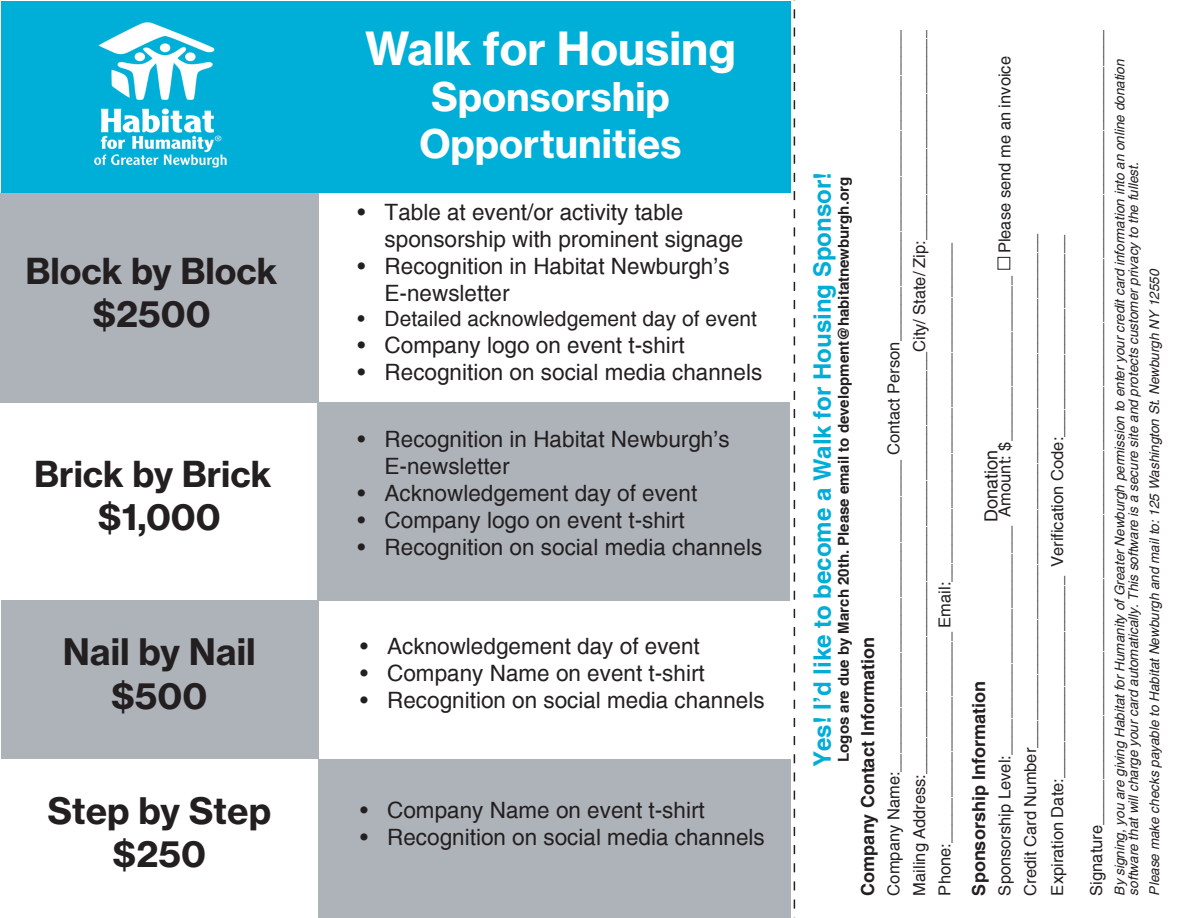
<style>
.page{position:relative;width:1188px;height:918px;background:#fff}
.page>*{position:absolute;margin:0;border:0;box-sizing:border-box;transform-origin:0 0}
.t1{font:45px "N Haas Grotesk TX Pro 75 Bd";color:#fff}
.t2{font:39px "N Haas Grotesk TX Pro 75 Bd";color:#fff}
.t3{font:36px "N Haas Grotesk TX Pro 75 Bd";color:#231f20}
.t4{font:35.25px "N Haas Grotesk TX Pro 75 Bd";color:#231f20}
.t5{font:700 24px "Helvetica";color:#00add8}
.t6{font:22.5px/27px "Helvetica";color:#231f20}
.t7{font:21px "Helvetica";color:#231f20}
.t8{font:700 18px "Helvetica";color:#231f20}
.t9{font:18px "Helvetica";color:#231f20}
.t10{font:16.5px/25.5px "Helvetica";color:#231f20}
.t11{font:700 15px "Helvetica";color:#231f20}
.t12{font:italic 13.5px/13.5px "Helvetica";letter-spacing:-.005em;color:#231f20}
</style>
<div class="page">
<svg style="left:794px;top:0;width:1px;height:918px"></svg>
<div style="left:997px;top:257px;width:13px;height:13px;border:1px solid #231f20"></div>
<div style="left:1px;top:1px;width:789px;height:192px;background:#00afd7"></div>
<img style="left:94px;top:22px;width:133px;height:146px">
<div style="left:0;top:193px;width:319px;height:209px;background:#aeb3b9"></div>
<div style="left:2px;top:600px;width:317px;height:159px;background:#aeb3b9"></div>
<div style="left:317px;top:402px;width:473px;height:199px;background:#aeb3b9"></div>
<div style="left:319px;top:759px;width:472px;height:158px;background:#aeb3b9"></div>
<p class="t4" style="left:25px;top:249px;width:254px">Block by Block</p>
<p class="t3" style="left:92px;top:292px;width:120px">$2500</p>
<p class="t4" style="left:34px;top:452px;width:239px">Brick by Brick</p>
<p class="t3" style="left:98px;top:494px;width:124px">$1,000</p>
<p class="t3" style="left:63px;top:629px;width:194px">Nail by Nail</p>
<p class="t3" style="left:111px;top:673px;width:98px">$500</p>
<p class="t3" style="left:47px;top:788px;width:225px">Step by Step</p>
<p class="t3" style="left:113px;top:831px;width:95px">$250</p>
<p class="t1" style="left:365px;top:20px;width:372px">Walk for Housing</p>
<p class="t2" style="left:431px;top:73px;width:240px">Sponsorship</p>
<p class="t2" style="left:419px;top:119px;width:264px">Opportunities</p>
<p class="t6" style="left:385px;top:199px;width:360px;text-indent:-27px">• Table at event/or activity table sponsorship with prominent signage</p>
<p class="t6" style="left:385px;top:253px;width:347px;text-indent:-27px">• Recognition in Habitat Newburgh’s<br>E-newsletter</p>
<p class="t7" style="left:358px;top:307px;width:401px">• Detailed acknowledgement day of event</p>
<p class="t6" style="left:358px;top:332px;width:329px">• Company logo on event t-shirt</p>
<p class="t6" style="left:358px;top:359px;width:406px">• Recognition on social media channels</p>
<p class="t6" style="left:385px;top:426px;width:347px;text-indent:-27px">• Recognition in Habitat Newburgh’s<br>E-newsletter</p>
<p class="t6" style="left:358px;top:480px;width:341px">• Acknowledgement day of event</p>
<p class="t6" style="left:358px;top:507px;width:329px">• Company logo on event t-shirt</p>
<p class="t6" style="left:358px;top:534px;width:406px">• Recognition on social media channels</p>
<p class="t6" style="left:360px;top:632px;width:341px">• Acknowledgement day of event</p>
<p class="t6" style="left:360px;top:659px;width:346px">• Company Name on event t-shirt</p>
<p class="t6" style="left:360px;top:686px;width:406px">• Recognition on social media channels</p>
<p class="t6" style="left:360px;top:797px;width:346px">• Company Name on event t-shirt</p>
<p class="t6" style="left:360px;top:824px;width:406px">• Recognition on social media channels</p>
<p class="t5" style="left:808px;top:767px;width:596px;rotate:-90deg">Yes! I’d like to become a Walk for Housing Sponsor!</p>
<p class="t11" style="left:834px;top:762px;width:586px;rotate:-90deg">Logos are due by March 20th. Please email to development@habitatnewburgh.org</p>
<p class="t8" style="left:857px;top:896px;width:260px;rotate:-90deg">Company Contact Information</p>
<p class="t10" style="left:881px;top:896px;width:886px;rotate:-90deg">Company Name:__________________________________ Contact Person____________________________________</p>
<p class="t10" style="left:907px;top:896px;width:886px;rotate:-90deg">Mailing Address:______________________________________________City/ State/ Zip:_________________________<br>Phone:_______________________ Email:_____________________________________</p>
<p class="t10" style="left:992px;top:253px;width:199px;rotate:-90deg">Please send me an invoice</p>
<p class="t10" style="left:992px;top:896px;width:621px;rotate:-90deg">Sponsorship Level:_________________________ Amount: $__________________</p>
<p class="t9" style="left:981px;top:522px;width:74px;rotate:-90deg">Donation</p>
<p class="t8" style="left:968px;top:896px;width:216px;rotate:-90deg">Sponsorship Information</p>
<p class="t10" style="left:1018px;top:896px;width:663px;rotate:-90deg">Credit Card Number________________________________________________________</p>
<p class="t10" style="left:1045px;top:896px;width:662px;rotate:-90deg">Expiration Date:______________________ Verification Code:______________________</p>
<p class="t10" style="left:1084px;top:896px;width:885px;rotate:-90deg">Signature_________________________________________________________________________________________</p>
<p class="t12" style="left:1113px;top:896px;width:838px;rotate:-90deg">By signing, you are giving Habitat for Humanity of Greater Newburgh permission to enter your credit card information into an online donation software that will charge your card automatically. This software is a secure site and protects customer privacy to the fullest.</p>
<p class="t12" style="left:1148px;top:896px;width:628px;rotate:-90deg">Please make checks payable to Habitat Newburgh and mail to: 125 Washington St. Newburgh NY 12550</p>
</div>
